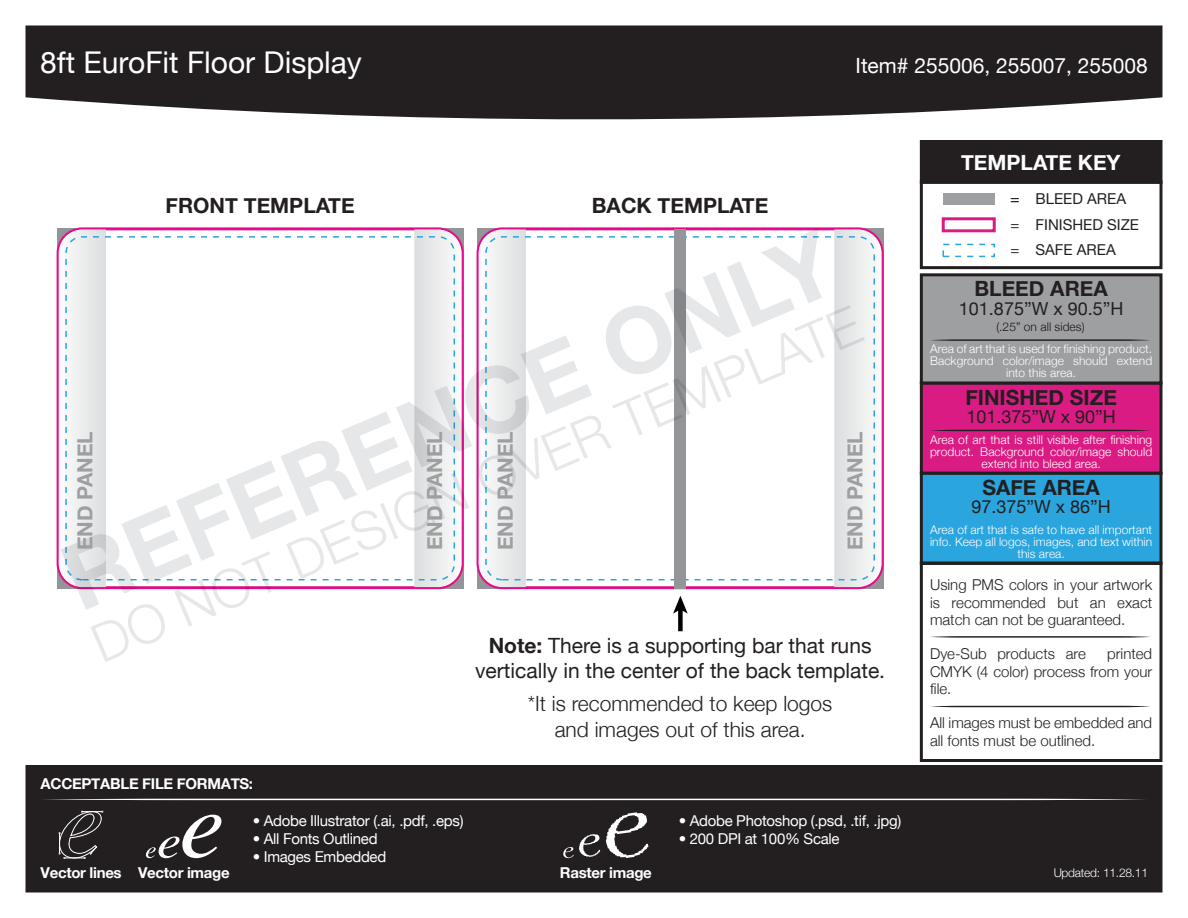
<style>
.page{position:relative;width:1188px;height:918px;background:#fff}
.page>*{position:absolute;margin:0;border:0;box-sizing:border-box;transform-origin:0 0}
.t1{font:30px "Helvetica Neue";color:#fff}
.t2{font:21px/25.2px "Helvetica Neue";color:#231f20;text-align:center}
.t3{font:700 21px "Helvetica Neue";color:#231f20}
.t4{font:300 21px/25.2px "Helvetica Neue";color:#231f20;text-align:center}
.t5{font:700 21px "Helvetica Neue";color:#9d9fa1}
.t6{font:21px "Helvetica Neue";color:#fff}
.t7{font:700 21px "Helvetica Neue";color:#fff}
.t8{font:18px "Helvetica Neue";color:#231f20}
.t9{font:300 15px/17.2px "Helvetica Neue";color:#231f20;text-align:justify}
.t10{font:15px "Helvetica Neue";letter-spacing:-.02em;color:#fff}
.t11{font:700 15px "Helvetica Neue";letter-spacing:-.02em;color:#fff}
.t12{font:15px/25.7px "Helvetica Neue";color:#231f20}
.t13{font:300 12px/12px "Helvetica Neue";letter-spacing:.005em;color:#fff;text-align:center}
.t14{font:300 12px "Helvetica Neue";letter-spacing:.005em;color:#1e151a}
.t15{font:300 12px "Helvetica Neue";letter-spacing:-.02em;color:#fff}
.s1{font-weight:700}
</style>
<div class="page">
<div style="left:920px;top:472px;width:242px;height:93px;background:#2aa5de;border:3px solid #231f20"></div>
<div style="left:920px;top:382px;width:242px;height:93px;background:#db1b84;border:3px solid #231f20"></div>
<svg style="left:931px;top:430px;width:219px;height:1px"></svg>
<div style="left:920px;top:273px;width:242px;height:111px;background:#9d9fa1;border:3px solid #231f20"></div>
<svg style="left:931px;top:339px;width:219px;height:2px"></svg>
<div style="left:920px;top:181px;width:242px;height:88px;border:3px solid #231f20"></div>
<div style="left:920px;top:140px;width:242px;height:44px;background:#231f20;border:3px solid #231f20"></div>
<div style="left:943px;top:193px;width:51px;height:12px;background:#9d9fa1"></div>
<div style="left:942px;top:217px;width:54px;height:15px;background:#fff;border:3px solid #db1b84"></div>
<div style="left:942px;top:244px;width:53px;height:13px;border:2px dashed #2aa5de"></div>
<div style="left:920px;top:562px;width:242px;height:200px;border:3px solid #231f20"></div>
<hr style="left:922px;top:562px;width:238px;height:3px;background:#231f20">
<svg style="left:930px;top:636px;width:220px;height:2px"></svg>
<svg style="left:930px;top:706px;width:220px;height:1px"></svg>
<div style="left:26px;top:765px;width:1136px;height:127px;background:#231f20"></div>
<svg style="left:25px;top:25px;width:1138px;height:95px;background:#363334"></svg>
<svg style="left:43px;top:799px;width:1102px;height:1px"></svg>
<svg style="left:58px;top:810px;width:46px;height:49px"></svg>
<svg style="left:146px;top:815px;width:75px;height:43px"></svg>
<svg style="left:563px;top:812px;width:85px;height:46px"></svg>
<svg style="left:57px;top:228px;width:826px;height:434px"></svg>
<h1 class="t1" style="left:40px;top:44px;width:323px">8ft EuroFit Floor Display</h1>
<h2 class="t6" style="left:856px;top:53px;width:294px">Item# 255006, 255007, 255008</h2>
<h2 class="t3" style="left:166px;top:192px;width:191px">FRONT TEMPLATE</h2>
<h2 class="t3" style="left:592px;top:192px;width:178px">BACK TEMPLATE</h2>
<h2 class="t5" style="left:72px;top:550px;width:121px;rotate:-90deg">END PANEL</h2>
<h2 class="t5" style="left:422px;top:550px;width:121px;rotate:-90deg">END PANEL</h2>
<h2 class="t5" style="left:492px;top:550px;width:121px;rotate:-90deg">END PANEL</h2>
<h2 class="t5" style="left:842px;top:550px;width:121px;rotate:-90deg">END PANEL</h2>
<h2 class="t2" style="left:475px;top:633px;width:411px"><span class="s1">Note:</span> There is a supporting bar that runs vertically in the center of the back template.</h2>
<h2 class="t4" style="left:528px;top:691px;width:306px">*It is recommended to keep logos and images out of this area.</h2>
<p class="t11" style="left:41px;top:775px;width:214px">ACCEPTABLE FILE FORMATS:</p>
<p class="t11" style="left:41px;top:863px;width:191px">Vector lines Vector image</p>
<p class="t10" style="left:253px;top:812px;width:212px">• Adobe Illustrator (.ai, .pdf, .eps)</p>
<p class="t10" style="left:253px;top:830px;width:126px">• All Fonts Outlined</p>
<p class="t10" style="left:253px;top:848px;width:135px">• Images Embedded</p>
<p class="t11" style="left:560px;top:863px;width:93px">Raster image</p>
<p class="t10" style="left:679px;top:812px;width:224px">• Adobe Photoshop (.psd, .tif, .jpg)</p>
<p class="t10" style="left:679px;top:830px;width:162px">• 200 DPI at 100% Scale</p>
<h2 class="t7" style="left:961px;top:150px;width:161px">TEMPLATE KEY</h2>
<p class="t12" style="left:1010px;top:186px;width:130px">= BLEED AREA<br>= FINISHED SIZE = SAFE AREA</p>
<h2 class="t3" style="left:974px;top:276px;width:135px">BLEED AREA</h2>
<h3 class="t8" style="left:959px;top:298px;width:166px">101.875”W x 90.5”H</h3>
<p class="t14" style="left:996px;top:320px;width:90px">(.25” on all sides)</p>
<p class="t13" style="left:930px;top:343px;width:224px">Area of art that is used for finishing product.<br>Background color/image should extend into this area.</p>
<h2 class="t3" style="left:965px;top:384px;width:153px">FINISHED SIZE</h2>
<p class="t13" style="left:930px;top:433px;width:224px">Area of art that is still visible after finishing product. Background color/image should extend into bleed area.</p>
<h3 class="t8" style="left:971px;top:496px;width:141px">97.375”W x 86”H</h3>
<p class="t13" style="left:930px;top:523px;width:224px">Area of art that is safe to have all important info. Keep all logos, images, and text within this area.</p>
<h3 class="t8" style="left:966px;top:406px;width:151px">101.375”W x 90”H</h3>
<h2 class="t3" style="left:982px;top:474px;width:119px">SAFE AREA</h2>
<p class="t9" style="left:930px;top:576px;width:224px">Using PMS colors in your artwork is recommended but an exact match can not be guaranteed.</p>
<p class="t9" style="left:930px;top:645px;width:157px">Dye-Sub products are</p>
<p class="t9" style="left:930px;top:645px;width:224px;text-indent:177px">printed CMYK (4 color) process from your file.</p>
<p class="t9" style="left:930px;top:714px;width:224px">All images must be embedded and all fonts must be outlined.</p>
<p class="t15" style="left:1054px;top:866px;width:96px">Updated: 11.28.11</p>
</div>
